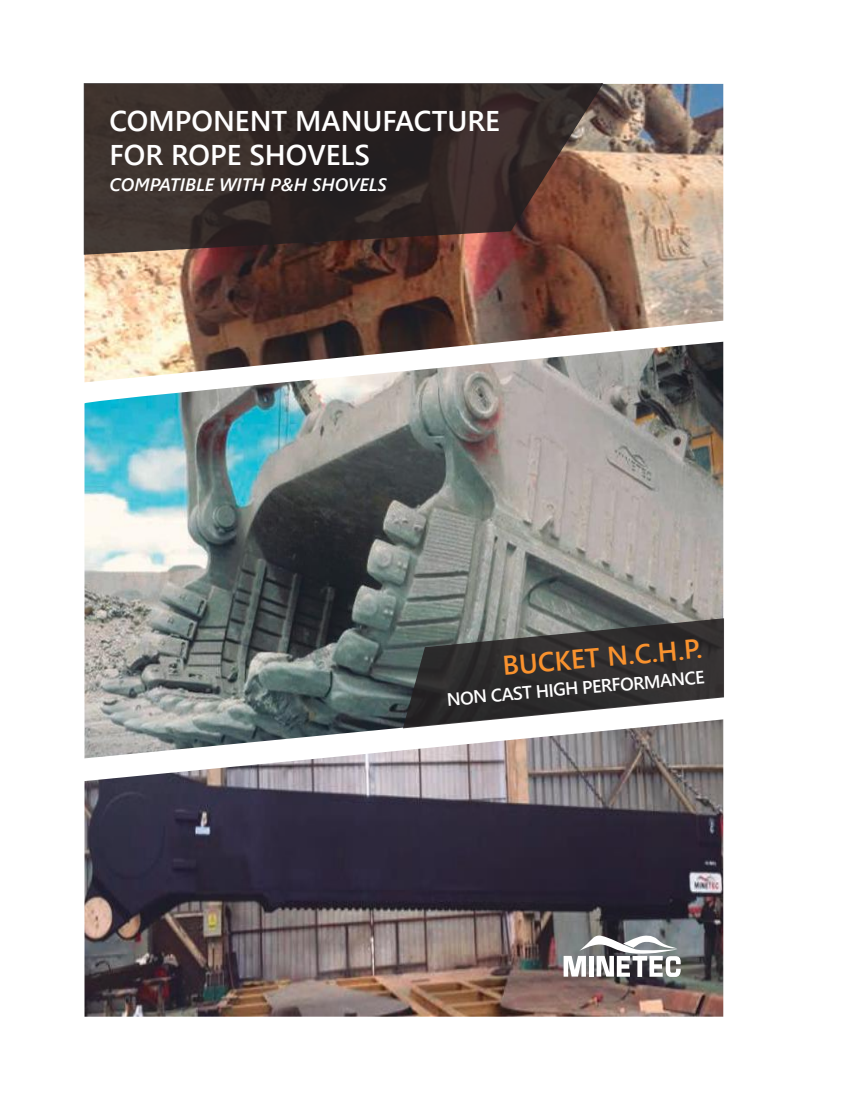
<style>
.page{position:relative;width:851px;height:1106px;background:#fff}
.page>*{position:absolute;margin:0;border:0;box-sizing:border-box;transform-origin:0 0}
.t1{font:600 28.5px/34.2px "Segoe UI";color:#fff}
.t2{font:600 27px "Segoe UI";color:#f9922e}
.t3{font:italic 600 18px "Segoe UI";color:#fff}
.t4{font:600 18px "Segoe UI";color:#fff}
</style>
<div class="page">
<img style="left:84px;top:382px;width:639px;height:337px">
<img style="left:84px;top:84px;width:639px;height:298px">
<img style="left:84px;top:719px;width:639px;height:297px">
<svg style="left:84px;top:83px;width:519px;height:172px;background:#3f2f2b"></svg>
<svg style="left:403px;top:618px;width:321px;height:110px;background:#555554"></svg>
<svg style="left:563px;top:934px;width:117px;height:43px"></svg>
<p class="t1" style="left:110px;top:103px;width:392px">COMPONENT MANUFACTURE<br>FOR ROPE SHOVELS</p>
<p class="t3" style="left:110px;top:170px;width:278px">COMPATIBLE WITH P&amp;H SHOVELS</p>
<p class="t2" style="left:500px;top:644px;width:201px;rotate:-5deg">BUCKET N.C.H.P.</p>
<p class="t4" style="left:446px;top:685px;width:260px;rotate:-5deg">NON CAST HIGH PERFORMANCE</p>
</div>
